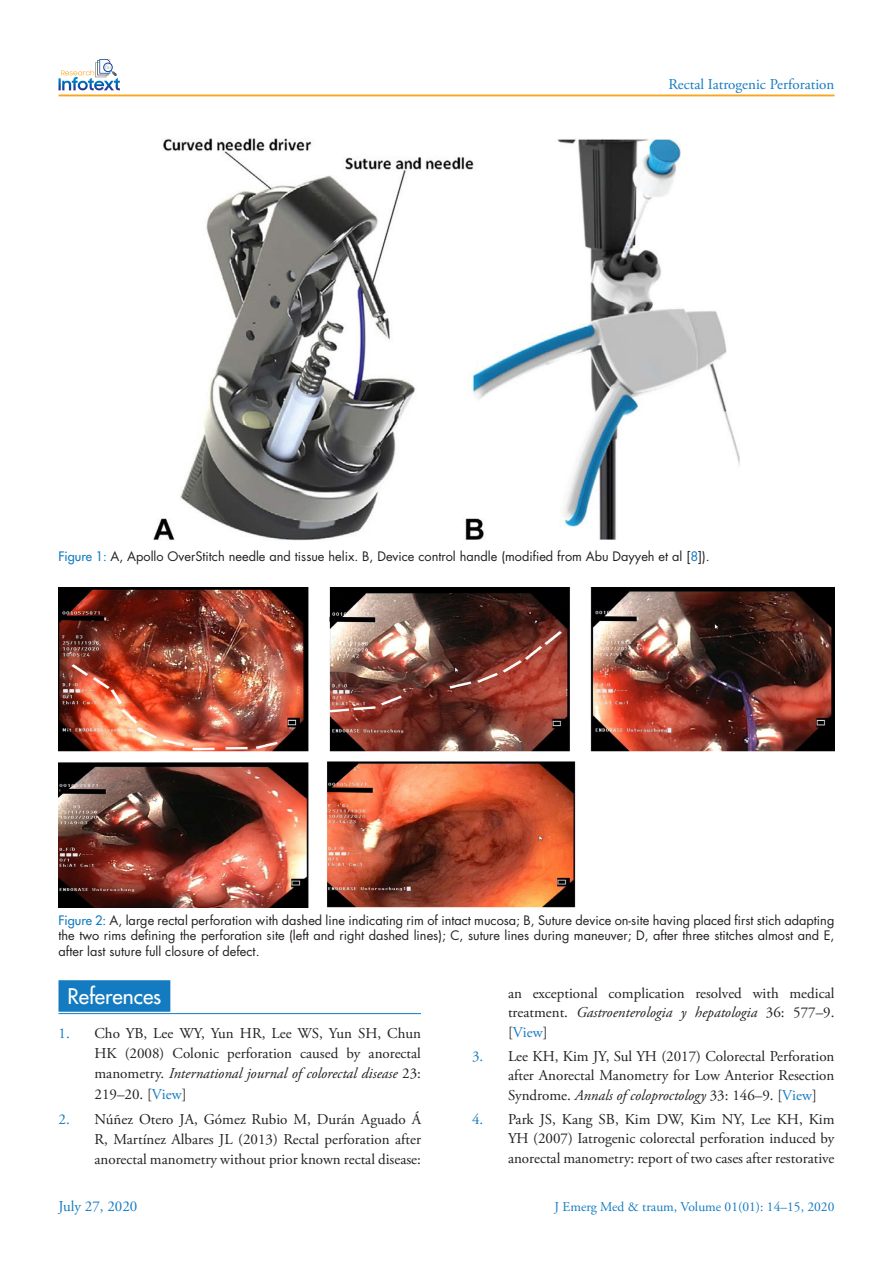
<style>
.page{position:relative;width:893px;height:1263px;background:#fff}
.page>*{position:absolute;margin:0;border:0;box-sizing:border-box;transform-origin:0 0}
.t1{font:500 21px "Futura Std";color:#fff}
.t2{font:15px/19.5px "Adobe Garamond Pro";color:#231f20;text-align:justify}
.t3{font:15px "Adobe Garamond Pro";color:#147bc0}
.t4{font:13.5px "Adobe Garamond Pro";color:#147bc0}
.FC1{font:12.75px/15.8px "Futura Std";color:#231f20;text-align:justify}
.s1{font-weight:500;color:#147bc0}
.s2{color:#147bc0}
.s3{font-style:italic}
</style>
<div class="page">
<hr style="left:58px;top:95px;width:776px;height:1px;background:#f9a61c">
<svg style="left:58px;top:59px;width:62px;height:31px"></svg>
<img style="left:153px;top:138px;width:587px;height:402px">
<img style="left:59px;top:588px;width:775px;height:319px">
<div style="left:58px;top:980px;width:112px;height:32px;background:#147bc0"></div>
<hr style="left:58px;top:1013px;width:363px;height:1px;background:#147bc0">
<p class="t3" style="left:668px;top:75px;width:168px">Rectal Iatrogenic Perforation</p>
<p class="FC1" style="left:58px;top:548px;width:653px"><span class="s1">Figure 1:</span> A, Apollo OverStitch needle and tissue helix. B, Device control handle (modified from Abu Dayyeh et al [<span class="s2">8</span>]).</p>
<p class="FC1" style="left:58px;top:912px;width:777px"><span class="s1">Figure 2:</span> A, large rectal perforation with dashed line indicating rim of intact mucosa; B, Suture device on-site having placed first stich adapting the two rims defining the perforation site (left and right dashed lines); C, suture lines during maneuver; D, after three stitches almost and E, after last suture full closure of defect.</p>
<h1 class="t1" style="left:68px;top:983px;width:95px">References</h1>
<p class="t2" style="left:94px;top:1024px;width:328px;line-height:20.2px;text-indent:-36px"><span class="s2">1.</span> Cho YB, Lee WY, Yun HR, Lee WS, Yun SH, Chun HK (2008) Colonic perforation caused by anorectal manometry. <span class="s3">International journal of colorectal disease</span> 23:<br>219–20. [<span class="s2">View</span>]</p>
<p class="t2" style="left:94px;top:1109px;width:328px;line-height:20.2px;text-indent:-36px"><span class="s2">2.</span> Núñez Otero JA, Gómez Rubio M, Durán Aguado Á R, Martínez Albares JL (2013) Rectal perforation after anorectal manometry without prior known rectal disease:</p>
<p class="t2" style="left:508px;top:984px;width:328px">an exceptional complication resolved with medical treatment. <span class="s3">Gastroenterologia y hepatologia</span> 36: 577–9. [<span class="s2">View</span>]</p>
<p class="t2" style="left:508px;top:1047px;width:328px;text-indent:-36px"><span class="s2">3.</span> Lee KH, Kim JY, Sul YH (2017) Colorectal Perforation after Anorectal Manometry for Low Anterior Resection Syndrome. <span class="s3">Annals of coloproctology</span> 33: 146–9. [<span class="s2">View</span>]</p>
<p class="t2" style="left:508px;top:1110px;width:328px;text-indent:-36px"><span class="s2">4.</span> Park JS, Kang SB, Kim DW, Kim NY, Lee KH, Kim YH (2007) Iatrogenic colorectal perforation induced by anorectal manometry: report of two cases after restorative</p>
<p class="t3" style="left:58px;top:1197px;width:80px">July 27, 2020</p>
<p class="t4" style="left:555px;top:1198px;width:281px">J Emerg Med &amp; traum, Volume 01(01): 14–15, 2020</p>
</div>
